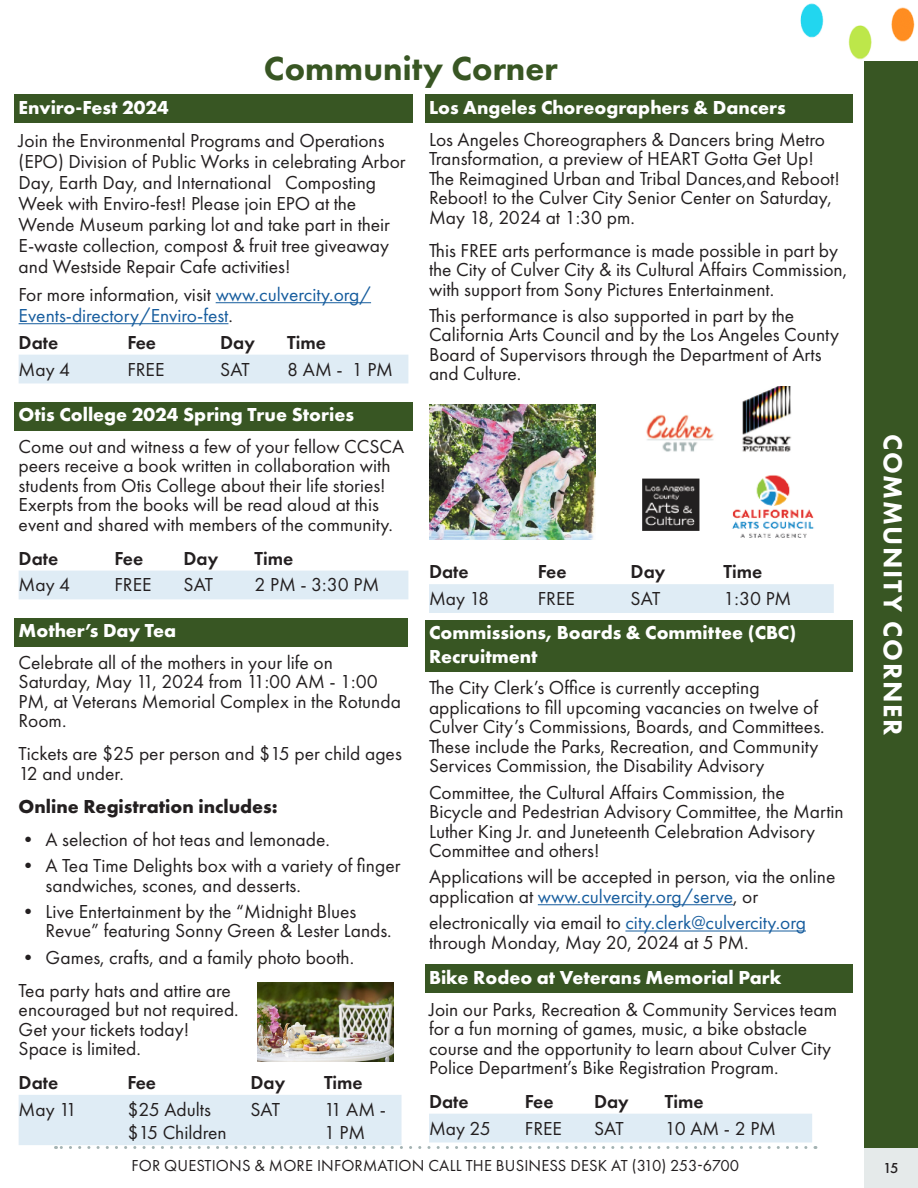
<style>
.page{position:relative;width:918px;height:1188px;background:#fff}
.page>*{position:absolute;margin:0;border:0;box-sizing:border-box;transform-origin:0 0}
.t1{font:800 34.5px "Futura PT";color:#385623}
.t2{font:800 27px "Futura PT";letter-spacing:.06em;color:#fff}
.t3{font:19.5px/19.5px "Futura PT";color:#231f20}
.t4{font:700 19.5px/23.4px "Futura PT";color:#fff}
.t5{font:19.5px/21px "Futura PT";color:#175d9e}
.t6{font:600 19.5px "Futura PT";color:#231f20}
.t7{font:700 19.5px "Futura PT";color:#231f20}
.t8{font:16.5px "Futura PT";letter-spacing:.01em;color:#231f20}
.t9{font:500 15px "Futura PT";color:#231f20}
.s1{color:#231f20}
.s2{color:#175d9e}
</style>
<div class="page">
<div style="left:864px;top:1146px;width:54px;height:42px;background:#e5eaea"></div>
<div style="left:864px;top:0;width:54px;height:1148px;background:#385623"></div>
<img style="left:800px;top:0;width:118px;height:61px">
<div style="left:425px;top:95px;width:428px;height:28px;background:#385623"></div>
<div style="left:429px;top:584px;width:405px;height:29px;background:#dfecf5"></div>
<div style="left:14px;top:95px;width:399px;height:28px;background:#385623"></div>
<hr style="left:216px;top:302px;width:155px;height:1px;background:#175d9e">
<hr style="left:19px;top:323px;width:209px;height:1px;background:#175d9e">
<div style="left:19px;top:355px;width:389px;height:28px;background:#dfecf5"></div>
<div style="left:14px;top:618px;width:394px;height:28px;background:#385623"></div>
<div style="left:14px;top:402px;width:399px;height:28px;background:#385623"></div>
<div style="left:19px;top:571px;width:389px;height:28px;background:#dfecf5"></div>
<img style="left:642px;top:386px;width:172px;height:152px">
<img style="left:429px;top:404px;width:167px;height:135px">
<div style="left:425px;top:965px;width:428px;height:28px;background:#385623"></div>
<svg style="left:19px;top:1095px;width:797px;height:54px"></svg>
<div style="left:425px;top:620px;width:428px;height:52px;background:#385623"></div>
<hr style="left:538px;top:904px;width:195px;height:1px;background:#175d9e">
<hr style="left:625px;top:931px;width:181px;height:1px;background:#175d9e">
<img style="left:258px;top:982px;width:135px;height:79px">
<h1 class="t1" style="left:264px;top:47px;width:295px">Community Corner</h1>
<p class="t4" style="left:19px;top:95px;width:152px">Enviro-Fest 2024</p>
<p class="t3" style="left:19px;top:130px;width:389px;line-height:21px">Join the Environmental Programs and Operations (EPO) Division of Public Works in celebrating Arbor Day, Earth Day, and International Composting Week with Enviro-fest! Please join EPO at the Wende Museum parking lot and take part in their E-waste collection, compost &amp; fruit tree giveaway and Westside Repair Cafe activities!</p>
<p class="t5" style="left:19px;top:284px;width:354px"><span class="s1">For more information, visit</span> www.culvercity.org/<br>Events-directory/Enviro-fest<span class="s1">.</span></p>
<p class="t6" style="left:19px;top:330px;width:41px">Date</p>
<p class="t6" style="left:127px;top:330px;width:30px">Fee</p>
<p class="t6" style="left:220px;top:330px;width:36px">Day</p>
<p class="t6" style="left:287px;top:330px;width:40px">Time</p>
<p class="t3" style="left:19px;top:359px;width:53px">May 4</p>
<p class="t3" style="left:127px;top:359px;width:39px">FREE</p>
<p class="t3" style="left:220px;top:359px;width:31px">SAT</p>
<p class="t3" style="left:287px;top:359px;width:107px">8 AM - 1 PM</p>
<p class="t4" style="left:19px;top:403px;width:337px">Otis College 2024 Spring True Stories</p>
<p class="t3" style="left:19px;top:437px;width:387px">Come out and witness a few of your fellow CCSCA peers receive a book written in collaboration with students from Otis College about their life stories!<br>Exerpts from the books will be read aloud at this event and shared with members of the community.</p>
<p class="t6" style="left:19px;top:546px;width:41px">Date</p>
<p class="t6" style="left:114px;top:546px;width:30px">Fee</p>
<p class="t6" style="left:184px;top:546px;width:36px">Day</p>
<p class="t6" style="left:255px;top:546px;width:40px">Time</p>
<p class="t3" style="left:19px;top:575px;width:53px">May 4</p>
<p class="t3" style="left:114px;top:575px;width:39px">FREE</p>
<p class="t3" style="left:184px;top:575px;width:31px">SAT</p>
<p class="t3" style="left:255px;top:575px;width:126px">2 PM - 3:30 PM</p>
<p class="t4" style="left:19px;top:619px;width:159px">Mother’s Day Tea</p>
<p class="t3" style="left:19px;top:653px;width:384px">Celebrate all of the mothers in your life on Saturday, May 11, 2024 from 11:00 AM - 1:00<br>PM, at Veterans Memorial Complex in the Rotunda Room.</p>
<p class="t3" style="left:19px;top:744px;width:385px">Tickets are $25 per person and $15 per child ages<br>12 and under.</p>
<p class="t7" style="left:19px;top:794px;width:261px">Online Registration includes:</p>
<p class="t3" style="left:19px;top:830px;width:313px">• A selection of hot teas and lemonade.</p>
<p class="t3" style="left:46px;top:856px;width:356px;text-indent:-27px">• A Tea Time Delights box with a variety of finger sandwiches, scones, and desserts.</p>
<p class="t3" style="left:46px;top:902px;width:348px;text-indent:-27px">• Live Entertainment by the “Midnight Blues<br>Revue” featuring Sonny Green &amp; Lester Lands.</p>
<p class="t3" style="left:19px;top:941px;width:337px;line-height:33px">• Games, crafts, and a family photo booth.<br>Tea party hats and attire are</p>
<p class="t3" style="left:19px;top:1000px;width:222px">encouraged but not required.<br>Get your tickets today!<br>Space is limited.</p>
<p class="t6" style="left:19px;top:1070px;width:41px">Date</p>
<p class="t6" style="left:127px;top:1070px;width:30px">Fee</p>
<p class="t6" style="left:251px;top:1070px;width:36px">Day</p>
<p class="t6" style="left:324px;top:1070px;width:40px">Time</p>
<p class="t3" style="left:19px;top:1099px;width:60px">May 11</p>
<p class="t3" style="left:127px;top:1097px;width:101px;line-height:23.4px">$25 Adults $15 Children</p>
<p class="t3" style="left:251px;top:1099px;width:31px">SAT</p>
<p class="t3" style="left:324px;top:1097px;width:64px;line-height:23.4px">11 AM -<br>1 PM</p>
<p class="t4" style="left:429px;top:95px;width:358px">Los Angeles Choreographers &amp; Dancers</p>
<p class="t3" style="left:429px;top:129px;width:412px">Los Angeles Choreographers &amp; Dancers bring Metro Transformation, a preview of HEART Gotta Get Up!<br>The Reimagined Urban and Tribal Dances,and Reboot!<br>Reboot! to the Culver City Senior Center on Saturday, May 18, 2024 at 1:30 pm.</p>
<p class="t3" style="left:429px;top:240px;width:420px">This FREE arts performance is made possible in part by the City of Culver City &amp; its Cultural Affairs Commission, with support from Sony Pictures Entertainment.</p>
<p class="t3" style="left:429px;top:305px;width:412px">This performance is also supported in part by the California Arts Council and by the Los Angeles County Board of Supervisors through the Department of Arts and Culture.</p>
<p class="t6" style="left:429px;top:559px;width:41px">Date</p>
<p class="t6" style="left:538px;top:559px;width:30px">Fee</p>
<p class="t6" style="left:631px;top:559px;width:36px">Day</p>
<p class="t6" style="left:724px;top:559px;width:40px">Time</p>
<p class="t3" style="left:429px;top:589px;width:62px">May 18</p>
<p class="t3" style="left:538px;top:589px;width:39px">FREE</p>
<p class="t3" style="left:631px;top:589px;width:31px">SAT</p>
<p class="t3" style="left:724px;top:589px;width:69px">1:30 PM</p>
<p class="t4" style="left:429px;top:621px;width:369px">Commissions, Boards &amp; Committee (CBC)<br>Recruitment</p>
<p class="t3" style="left:429px;top:678px;width:397px">The City Clerk’s Office is currently accepting applications to fill upcoming vacancies on twelve of Culver City’s Commissions, Boards, and Committees.<br>These include the Parks, Recreation, and Community Services Commission, the Disability Advisory</p>
<p class="t3" style="left:429px;top:782px;width:416px">Committee, the Cultural Affairs Commission, the<br>Bicycle and Pedestrian Advisory Committee, the Martin Luther King Jr. and Juneteenth Celebration Advisory Committee and others!</p>
<p class="t3" style="left:429px;top:867px;width:408px">Applications will be accepted in person, via the online application at <span class="s2">www.culvercity.org/serve</span>, or</p>
<p class="t3" style="left:429px;top:913px;width:378px">electronically via email to <span class="s2">city.clerk@culvercity.org </span>through Monday, May 20, 2024 at 5 PM.</p>
<p class="t4" style="left:429px;top:965px;width:354px">Bike Rodeo at Veterans Memorial Park</p>
<p class="t3" style="left:429px;top:999px;width:410px">Join our Parks, Recreation &amp; Community Services team for a fun morning of games, music, a bike obstacle course and the opportunity to learn about Culver City Police Department’s Bike Registration Program.</p>
<p class="t6" style="left:429px;top:1089px;width:41px">Date</p>
<p class="t6" style="left:525px;top:1089px;width:30px">Fee</p>
<p class="t6" style="left:594px;top:1089px;width:36px">Day</p>
<p class="t6" style="left:665px;top:1089px;width:40px">Time</p>
<p class="t3" style="left:429px;top:1118px;width:64px">May 25</p>
<p class="t3" style="left:525px;top:1118px;width:39px">FREE</p>
<p class="t3" style="left:594px;top:1118px;width:31px">SAT</p>
<p class="t3" style="left:665px;top:1118px;width:113px">10 AM - 2 PM</p>
<h2 class="t2" style="left:910px;top:434px;width:303px;rotate:90deg">COMMUNITY CORNER</h2>
<p class="t8" style="left:131px;top:1156px;width:609px">FOR QUESTIONS &amp; MORE INFORMATION CALL THE BUSINESS DESK AT (310) 253-6700</p>
<p class="t9" style="left:883px;top:1159px;width:17px">15</p>
</div>
